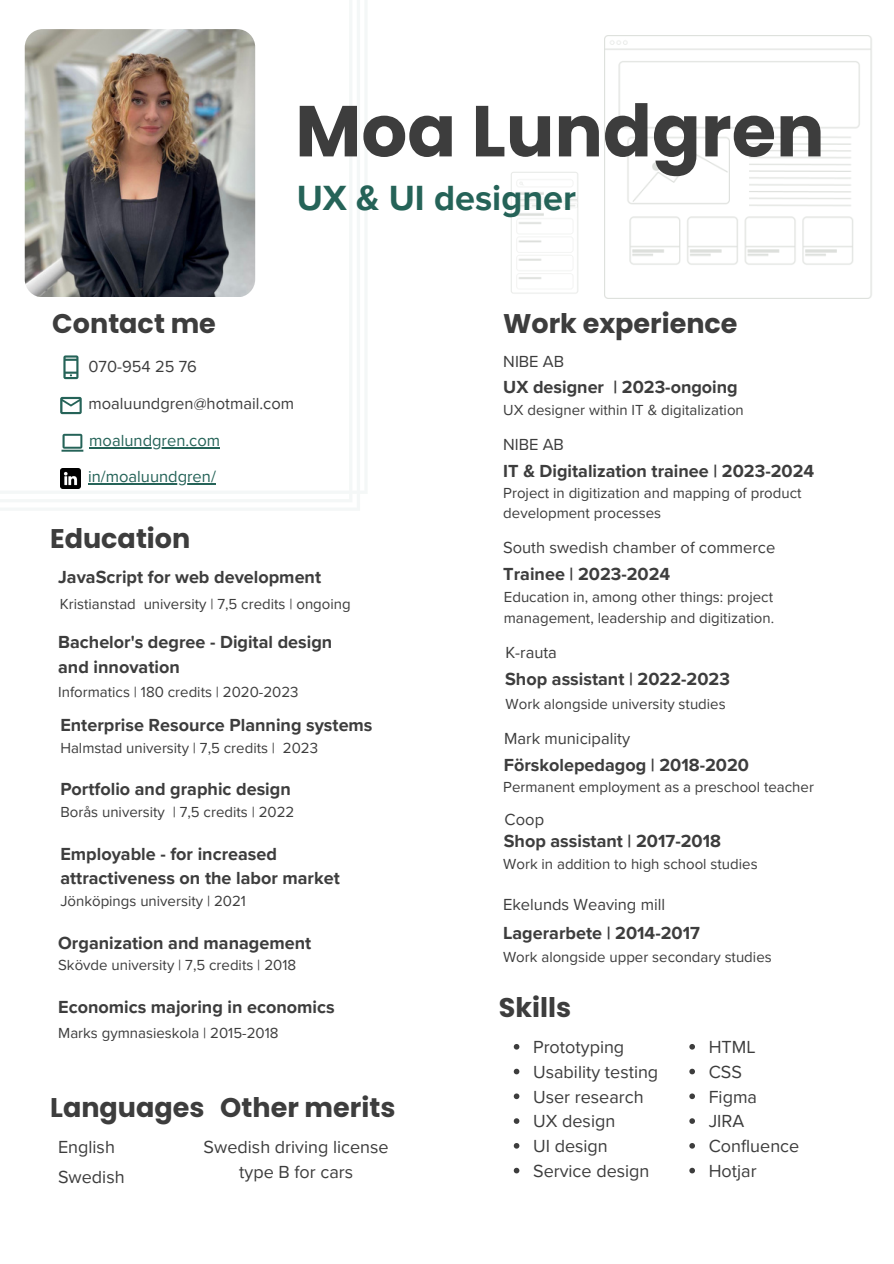
<style>
.page{position:relative;width:894px;height:1264px;background:#fff}
.page>*{position:absolute;margin:0;border:0;box-sizing:border-box;transform-origin:0 0}
.t1{font:700 72px "Poppins";color:#3d3d3d}
.t2{font:700 36px "Proxima Nova";color:#256358}
.t3{font:700 27px "Poppins";color:#3d3d3d}
.t4{font:700 18px/24.8px "Proxima Nova";color:#3d3d3d}
.t5{font:18px/24.8px "Proxima Nova";color:#3d3d3d;text-align:center}
.t6{font:16.5px "Proxima Nova";color:#3d3d3d}
.t7{font:16.5px "Proxima Nova";color:#256358}
.t8{font:15px/20.2px "Proxima Nova";color:#3d3d3d}
</style>
<div class="page">
<svg style="left:0;top:0;width:367px;height:494px"></svg>
<img style="left:604px;top:35px;width:268px;height:264px">
<img style="left:511px;top:172px;width:67px;height:122px">
<img style="left:60px;top:468px;width:21px;height:20px">
<svg style="left:88px;top:483px;width:18px;height:1px"></svg>
<hr style="left:106px;top:483px;width:105px;height:1px;background:#256358">
<svg style="left:60px;top:397px;width:22px;height:17px"></svg>
<svg style="left:63px;top:355px;width:15px;height:24px"></svg>
<svg style="left:61px;top:434px;width:22px;height:17px"></svg>
<hr style="left:89px;top:447px;width:131px;height:1px;background:#256358">
<svg style="left:513px;top:1044px;width:6px;height:5px"></svg>
<svg style="left:513px;top:1068px;width:6px;height:6px"></svg>
<svg style="left:513px;top:1093px;width:6px;height:6px"></svg>
<svg style="left:513px;top:1118px;width:6px;height:5px"></svg>
<svg style="left:513px;top:1143px;width:6px;height:5px"></svg>
<svg style="left:513px;top:1167px;width:6px;height:6px"></svg>
<svg style="left:689px;top:1044px;width:5px;height:5px"></svg>
<svg style="left:689px;top:1068px;width:5px;height:6px"></svg>
<svg style="left:689px;top:1093px;width:5px;height:6px"></svg>
<svg style="left:689px;top:1118px;width:5px;height:5px"></svg>
<svg style="left:689px;top:1143px;width:5px;height:5px"></svg>
<svg style="left:689px;top:1167px;width:5px;height:6px"></svg>
<img style="left:25px;top:29px;width:230px;height:268px;border-radius:18px">
<h6 class="t3" style="left:52px;top:304px;width:165px">Contact me</h6>
<h6 class="t6" style="left:88px;top:356px;width:110px">070-954 25 76</h6>
<h6 class="t1" style="left:295px;top:81px;width:530px">Moa Lundgren</h6>
<p class="t2" style="left:296px;top:176px;width:281px">UX &amp; UI designer</p>
<p class="t3" style="left:503px;top:304px;width:236px">Work experience</p>
<h6 class="t6" style="left:503px;top:352px;width:62px">NIBE AB</h6>
<p class="t6" style="left:88px;top:394px;width:207px">moaluundgren@hotmail.com</p>
<p class="t7" style="left:89px;top:431px;width:132px">moalundgren.com</p>
<p class="t7" style="left:88px;top:467px;width:129px">in/moaluundgren/</p>
<p class="t3" style="left:50px;top:519px;width:142px">Education</p>
<h3 class="t4" style="left:58px;top:565px;width:264px">JavaScript for web development</h3>
<h5 class="t8" style="left:60px;top:594px;width:292px">Kristianstad university | 7,5 credits | ongoing</h5>
<p class="t4" style="left:58px;top:630px;width:275px">Bachelor's degree - Digital design and innovation</p>
<h6 class="t8" style="left:58px;top:682px;width:242px">Informatics | 180 credits | 2020-2023</h6>
<p class="t4" style="left:60px;top:713px;width:313px">Enterprise Resource Planning systems</p>
<h1 class="t8" style="left:60px;top:738px;width:259px">Halmstad university | 7,5 credits | 2023</h1>
<p class="t4" style="left:60px;top:777px;width:232px">Portfolio and graphic design</p>
<h2 class="t8" style="left:60px;top:802px;width:235px">Borås university | 7,5 credits | 2022</h2>
<h4 class="t4" style="left:60px;top:841px;width:281px">Employable - for increased attractiveness on the labor market</h4>
<h5 class="t8" style="left:60px;top:891px;width:187px">Jönköpings university | 2021</h5>
<h3 class="t4" style="left:58px;top:930px;width:254px">Organization and management</h3>
<h4 class="t8" style="left:58px;top:955px;width:239px">Skövde university | 7,5 credits | 2018</h4>
<h5 class="t4" style="left:58px;top:995px;width:278px">Economics majoring in economics</h5>
<p class="t8" style="left:58px;top:1022px;width:222px">Marks gymnasieskola | 2015-2018</p>
<h6 class="t3" style="left:220px;top:1088px;width:177px">Other merits</h6>
<p class="t3" style="left:50px;top:1088px;width:156px">Languages</p>
<h5 class="t5" style="left:58px;top:1135px;width:58px">English</h5>
<p class="t5" style="left:58px;top:1165px;width:68px">Swedish</p>
<h5 class="t5" style="left:203px;top:1135px;width:186px">Swedish driving license type B for cars</h5>
<h5 class="t4" style="left:503px;top:375px;width:236px">UX designer | 2023-ongoing</h5>
<p class="t8" style="left:503px;top:400px;width:242px">UX designer within IT &amp; digitalization</p>
<h5 class="t6" style="left:503px;top:434px;width:62px">NIBE AB</h5>
<h5 class="t4" style="left:503px;top:458px;width:312px">IT &amp; Digitalization trainee | 2023-2024</h5>
<p class="t8" style="left:503px;top:483px;width:300px">Project in digitization and mapping of product development processes</p>
<p class="t6" style="left:503px;top:538px;width:274px">South swedish chamber of commerce</p>
<p class="t4" style="left:503px;top:562px;width:168px">Trainee | 2023-2024</p>
<h5 class="t8" style="left:503px;top:587px;width:272px">Education in, among other things: project management, leadership and digitization.</h5>
<h6 class="t6" style="left:505px;top:643px;width:53px">K-rauta</h6>
<h3 class="t4" style="left:505px;top:667px;width:226px">Shop assistant | 2022-2023</h3>
<h3 class="t8" style="left:505px;top:693px;width:221px">Work alongside university studies</h3>
<h3 class="t6" style="left:504px;top:728px;width:127px">Mark municipality</h3>
<h6 class="t4" style="left:503px;top:752px;width:247px">Förskolepedagog | 2018-2020</h6>
<h6 class="t8" style="left:503px;top:777px;width:312px">Permanent employment as a preschool teacher</h6>
<p class="t6" style="left:504px;top:809px;width:41px">Coop</p>
<p class="t4" style="left:503px;top:829px;width:219px">Shop assistant | 2017-2018</p>
<p class="t8" style="left:503px;top:853px;width:256px">Work in addition to high school studies</p>
<p class="t6" style="left:503px;top:894px;width:163px">Ekelunds Weaving mill</p>
<p class="t4" style="left:503px;top:920px;width:198px">Lagerarbete | 2014-2017</p>
<p class="t8" style="left:503px;top:947px;width:270px">Work alongside upper secondary studies</p>
<h6 class="t3" style="left:498px;top:988px;width:74px">Skills</h6>
<h5 class="t5" style="left:533px;top:1034px;width:93px">Prototyping</h5>
<p class="t5" style="left:533px;top:1059px;width:127px">Usability testing</p>
<h5 class="t5" style="left:533px;top:1084px;width:112px">User research</h5>
<p class="t5" style="left:533px;top:1109px;width:84px">UX design</p>
<h6 class="t5" style="left:533px;top:1133px;width:76px">UI design</h6>
<h5 class="t5" style="left:533px;top:1158px;width:118px">Service design</h5>
<h5 class="t5" style="left:708px;top:1034px;width:48px">HTML</h5>
<p class="t5" style="left:708px;top:1059px;width:35px">CSS</p>
<h5 class="t5" style="left:708px;top:1084px;width:50px">Figma</h5>
<p class="t5" style="left:708px;top:1109px;width:37px">JIRA</p>
<p class="t5" style="left:708px;top:1133px;width:92px">Confluence</p>
<h6 class="t5" style="left:708px;top:1158px;width:49px">Hotjar</h6>
</div>
